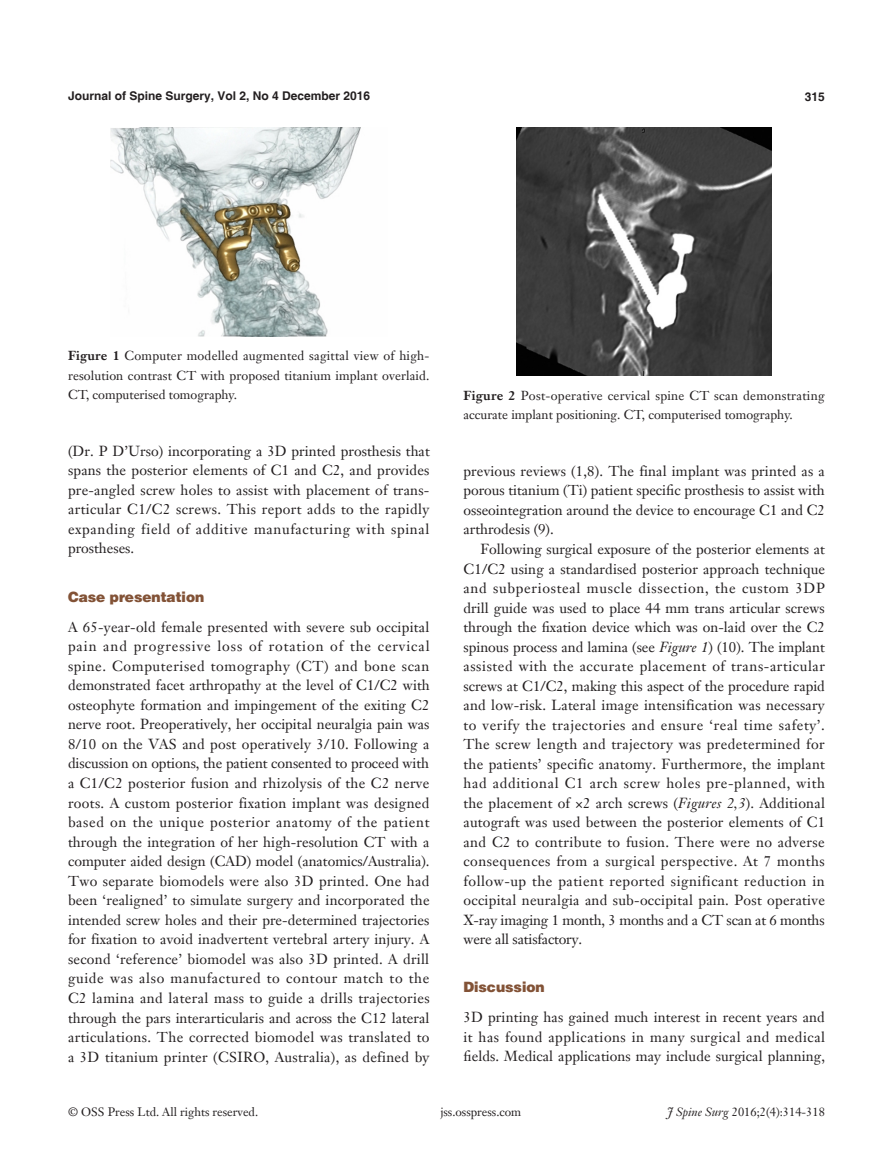
<style>
.page{position:relative;width:893px;height:1170px;background:#fff}
.page>*{position:absolute;margin:0;border:0;box-sizing:border-box;transform-origin:0 0}
.t1{font:14.25px/19.5px "Janson Text LT";letter-spacing:.005em;color:#231f20;text-align:justify}
.一级标题下沉{font:900 14.25px "Helvetica";color:#825236}
.二级标题下沉{font:12.75px/19.5px "Janson Text LT";color:#231f20;text-align:justify}
.t2{font:12px "Janson Text LT";color:#231f20}
.t3{font:700 12px "Helvetica";color:#231f20}
.s1{font-weight:700}
.s2{font-style:italic}
</style>
<div class="page">
<img style="left:111px;top:128px;width:250px;height:208px">
<img style="left:517px;top:128px;width:255px;height:247px">
<p class="t3" style="left:68px;top:88px;width:304px">Journal of Spine Surgery, Vol 2, No 4 December 2016</p>
<p class="t3" style="left:805px;top:89px;width:22px">315</p>
<p class="二级标题下沉" style="left:68px;top:346px;width:363px"><span class="s1">Figure 1</span> Computer modelled augmented sagittal view of high&shy;resolution contrast CT with proposed titanium implant overlaid.<br>CT, computerised tomography.</p>
<p class="t1" style="left:68px;top:441px;width:363px">(Dr. P D’Urso) incorporating a 3D printed prosthesis that spans the posterior elements of C1 and C2, and provides pre-angled screw holes to assist with placement of trans&shy;articular C1/C2 screws. This report adds to the rapidly expanding field of additive manufacturing with spinal prostheses.</p>
<p class="一级标题下沉" style="left:68px;top:587px;width:138px">Case presentation</p>
<p class="t1" style="left:68px;top:616px;width:363px">A 65-year-old female presented with severe sub occipital pain and progressive loss of rotation of the cervical spine. Computerised tomography (CT) and bone scan demonstrated facet arthropathy at the level of C1/C2 with osteophyte formation and impingement of the exiting C2 nerve root. Preoperatively, her occipital neuralgia pain was 8/10 on the VAS and post operatively 3/10. Following a discussion on options, the patient consented to proceed with a C1/C2 posterior fusion and rhizolysis of the C2 nerve roots. A custom posterior fixation implant was designed based on the unique posterior anatomy of the patient through the integration of her high-resolution CT with a computer aided design (CAD) model (anatomics/Australia).<br>Two separate biomodels were also 3D printed. One had been ‘realigned’ to simulate surgery and incorporated the intended screw holes and their pre-determined trajectories for fixation to avoid inadvertent vertebral artery injury. A second ‘reference’ biomodel was also 3D printed. A drill guide was also manufactured to contour match to the C2 lamina and lateral mass to guide a drills trajectories through the pars interarticularis and across the C12 lateral articulations. The corrected biomodel was translated to a 3D titanium printer (CSIRO, Australia), as defined by</p>
<p class="二级标题下沉" style="left:463px;top:385px;width:363px"><span class="s1">Figure 2</span> Post-operative cervical spine CT scan demonstrating accurate implant positioning. CT, computerised tomography.</p>
<p class="t1" style="left:463px;top:461px;width:363px">previous reviews (1,8). The final implant was printed as a porous titanium (Ti) patient specific prosthesis to assist with osseointegration around the device to encourage C1 and C2 arthrodesis (9).</p>
<p class="t1" style="left:463px;top:539px;width:363px;text-indent:17px">Following surgical exposure of the posterior elements at C1/C2 using a standardised posterior approach technique and subperiosteal muscle dissection, the custom 3DP drill guide was used to place 44 mm trans articular screws through the fixation device which was on-laid over the C2 spinous process and lamina (see <span class="s2">Figure 1</span>) (10). The implant assisted with the accurate placement of trans-articular screws at C1/C2, making this aspect of the procedure rapid and low-risk. Lateral image intensification was necessary to verify the trajectories and ensure ‘real time safety’.<br>The screw length and trajectory was predetermined for the patients’ specific anatomy. Furthermore, the implant had additional C1 arch screw holes pre-planned, with the placement of ×2 arch screws (<span class="s2">Figures 2,3</span>). Additional autograft was used between the posterior elements of C1 and C2 to contribute to fusion. There were no adverse consequences from a surgical perspective. At 7 months follow-up the patient reported significant reduction in occipital neuralgia and sub-occipital pain. Post operative X-ray imaging 1 month, 3 months and a CT scan at 6 months were all satisfactory.</p>
<p class="一级标题下沉" style="left:463px;top:977px;width:83px">Discussion</p>
<p class="t1" style="left:463px;top:1007px;width:363px">3D printing has gained much interest in recent years and it has found applications in many surgical and medical fields. Medical applications may include surgical planning,</p>
<p class="t2" style="left:68px;top:1104px;width:192px">© OSS Press Ltd. All rights reserved.</p>
<p class="t2" style="left:440px;top:1104px;width:82px">jss.osspress.com</p>
<p class="t2" style="left:667px;top:1104px;width:159px"><span class="s2">J Spine Surg</span> 2016;2(4):314-318</p>
</div>
